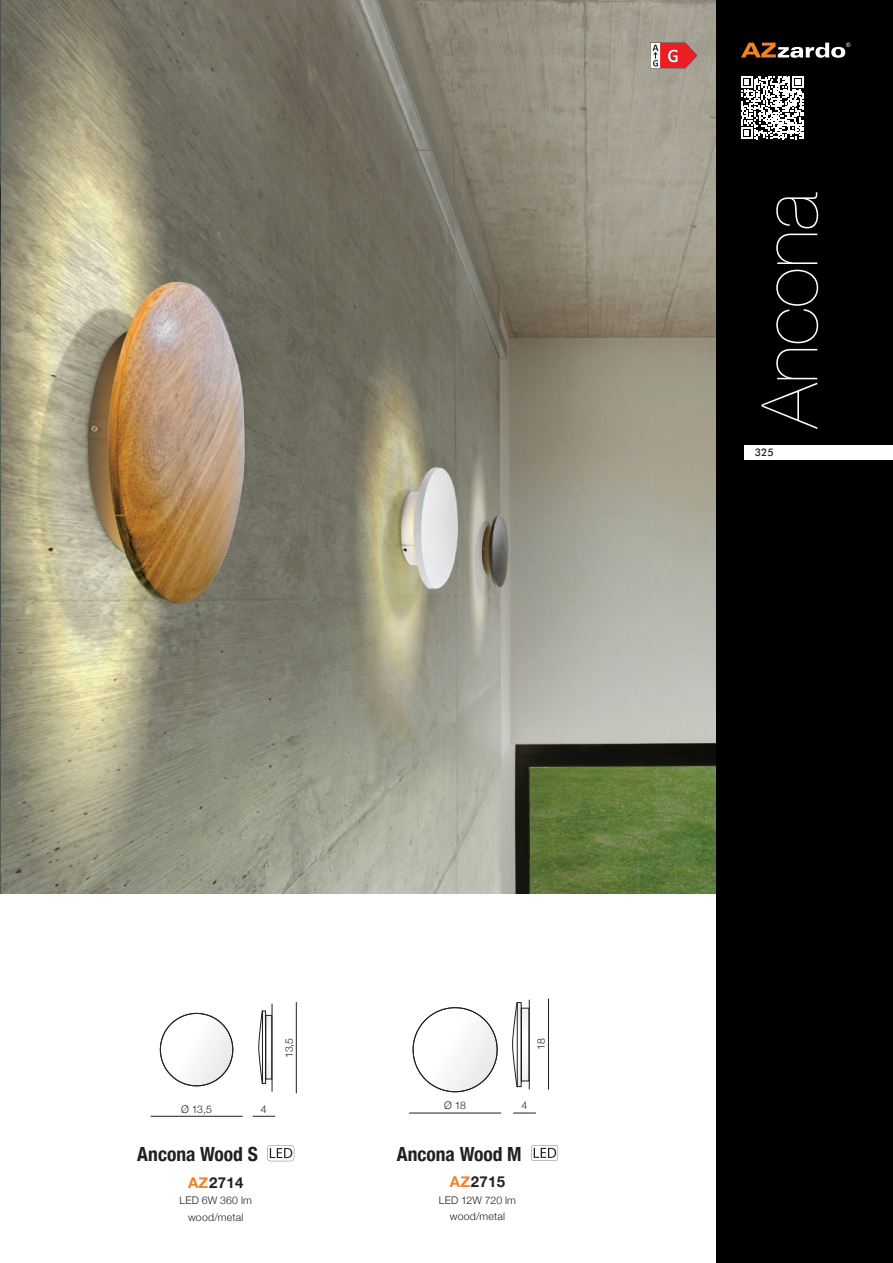
<style>
.page{position:relative;width:893px;height:1263px;background:#fff}
.page>*{position:absolute;margin:0;border:0;box-sizing:border-box;transform-origin:0 0}
.t1{font:200 78px "Helvetica Neue";letter-spacing:-.015em;color:#fff}
.t2{font:700 condensed 19.5px "Helvetica Neue";color:#231f20}
.t3{font:700 15px "Helvetica Neue";letter-spacing:.02em;color:#231f20}
.t4{font:300 10.5px/16.5px "Helvetica Neue";letter-spacing:.015em;color:#231f20;text-align:center}
.t5{font:10.5px "Futura Md EU";color:#231f20}
.s1{color:#f58124}
</style>
<div class="page">
<img style="left:1px;top:0;width:715px;height:893px">
<hr style="left:0;top:0;width:1px;height:893px;background:#e0e1df">
<div style="left:716px;top:0;width:177px;height:1263px;background:#000"></div>
<div style="left:744px;top:445px;width:149px;height:14px;background:#fff"></div>
<svg style="left:741px;top:43px;width:109px;height:15px"></svg>
<svg style="left:159px;top:1012px;width:75px;height:75px"></svg>
<div style="left:160px;top:1013px;width:73px;height:73px;border:1px solid #231f20;border-radius:50%"></div>
<svg style="left:258px;top:1010px;width:14px;height:74px"></svg>
<hr style="left:272px;top:1004px;width:1px;height:87px;background:#231f20">
<hr style="left:262px;top:1011px;width:1px;height:73px;background:#231f20">
<svg style="left:412px;top:1007px;width:86px;height:86px"></svg>
<svg style="left:512px;top:1002px;width:17px;height:85px"></svg>
<hr style="left:529px;top:1000px;width:1px;height:89px;background:#231f20">
<hr style="left:517px;top:1002px;width:1px;height:85px;background:#231f20">
<hr style="left:151px;top:1116px;width:92px;height:1px;background:#231f20">
<svg style="left:253px;top:1116px;width:22px;height:1px"></svg>
<svg style="left:513px;top:1113px;width:23px;height:1px"></svg>
<hr style="left:296px;top:1002px;width:1px;height:91px;background:#231f20">
<hr style="left:548px;top:998px;width:1px;height:92px;background:#231f20">
<hr style="left:409px;top:1113px;width:92px;height:1px;background:#231f20">
<svg style="left:267px;top:1145px;width:27px;height:16px"></svg>
<svg style="left:531px;top:1145px;width:27px;height:16px"></svg>
<svg style="left:741px;top:76px;width:63px;height:63px"></svg>
<svg style="left:650px;top:43px;width:47px;height:25px"></svg>
<h1 class="t1" style="left:729px;top:428px;width:237px;rotate:-90deg">Ancona</h1>
<p class="t5" style="left:755px;top:446px;width:21px">325</p>
<p class="t4" style="left:280px;top:1058px;width:22px;rotate:-90deg">13,5</p>
<p class="t4" style="left:532px;top:1050px;width:13px;rotate:-90deg">18</p>
<p class="t4" style="left:444px;top:1097px;width:23px">Ø 18</p>
<p class="t4" style="left:181px;top:1100px;width:32px">Ø 13,5</p>
<p class="t4" style="left:261px;top:1100px;width:7px">4</p>
<p class="t4" style="left:522px;top:1097px;width:7px">4</p>
<h2 class="t2" style="left:137px;top:1138px;width:122px">Ancona Wood S</h2>
<h3 class="t3" style="left:188px;top:1170px;width:57px"><span class="s1">AZ</span> 2714</h3>
<p class="t4" style="left:180px;top:1191px;width:74px">LED 6W 360 lm wood/metal</p>
<h2 class="t2" style="left:397px;top:1138px;width:126px">Ancona Wood M</h2>
<h3 class="t3" style="left:450px;top:1170px;width:57px"><span class="s1">AZ</span> 2715</h3>
<p class="t4" style="left:439px;top:1191px;width:79px">LED 12W 720 lm wood/metal</p>
</div>
